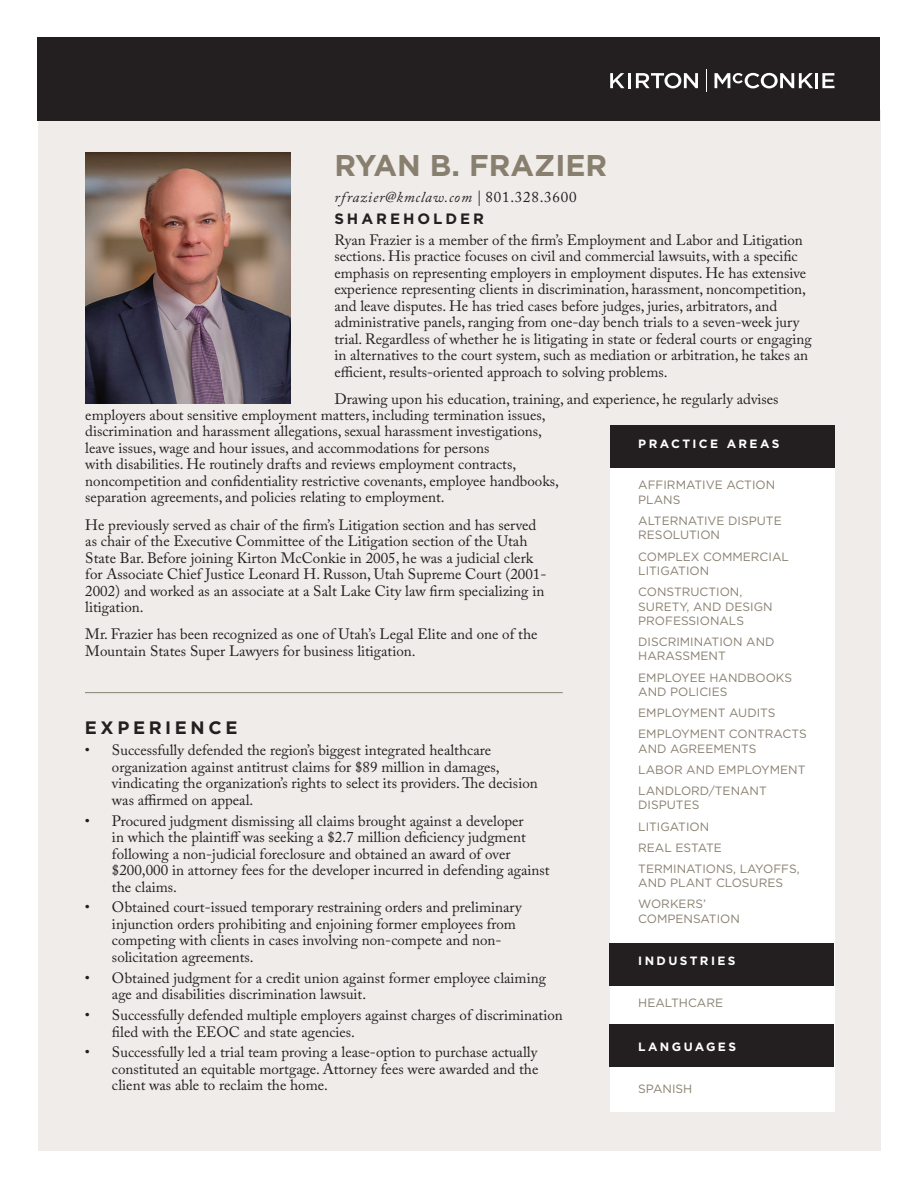
<style>
.page{position:relative;width:918px;height:1188px;background:#fff}
.page>*{position:absolute;margin:0;border:0;box-sizing:border-box;transform-origin:0 0}
.t1{font:700 30px "Gotham";color:#887f6f}
.t2{font:700 18px "Gotham";letter-spacing:.2em;color:#231f20}
.t3{font:15px/16.5px "Adobe Caslon Pro";color:#231f20}
.t4{font:italic 15px "Adobe Caslon Pro";letter-spacing:.05em;color:#231f20}
.t5{font:700 15px "Gotham";letter-spacing:.2em;color:#231f20}
.t6{font:12px/14.4px "Gotham";color:#887f6f}
.t7{font:700 12px "Gotham";letter-spacing:.2em;color:#fff}
.s1{font-style:normal}
</style>
<div class="page">
<div style="left:38px;top:110px;width:842px;height:1040px;background:#efece9"></div>
<div style="left:38px;top:38px;width:842px;height:83px;background:#231f20"></div>
<svg style="left:610px;top:73px;width:15px;height:15px"></svg>
<svg style="left:636px;top:73px;width:62px;height:15px"></svg>
<hr style="left:815px;top:73px;width:3px;height:15px;background:#fff">
<svg style="left:822px;top:73px;width:13px;height:15px"></svg>
<hr style="left:628px;top:73px;width:3px;height:15px;background:#fff">
<svg style="left:715px;top:73px;width:98px;height:15px"></svg>
<svg style="left:706px;top:69px;width:1px;height:23px"></svg>
<hr style="left:85px;top:692px;width:478px;height:1px;background:#887f6f">
<img style="left:85px;top:152px;width:206px;height:252px">
<div style="left:610px;top:426px;width:225px;height:686px;background:#fff"></div>
<div style="left:610px;top:1024px;width:224px;height:43px;background:#231f20"></div>
<div style="left:610px;top:426px;width:225px;height:42px;background:#231f20"></div>
<div style="left:610px;top:943px;width:224px;height:43px;background:#231f20"></div>
<h1 class="t1" style="left:334px;top:146px;width:274px">RYAN B. FRAZIER</h1>
<p class="t4" style="left:334px;top:188px;width:244px">rfrazier@kmclaw.com | <span class="s1">801.328.3600</span></p>
<p class="t5" style="left:334px;top:209px;width:151px">SHAREHOLDER</p>
<p class="t3" style="left:334px;top:231px;width:479px">Ryan Frazier is a member of the firm’s Employment and Labor and Litigation sections. His practice focuses on civil and commercial lawsuits, with a specific emphasis on representing employers in employment disputes. He has extensive experience representing clients in discrimination, harassment, noncompetition, and leave disputes. He has tried cases before judges, juries, arbitrators, and administrative panels, ranging from one-day bench trials to a seven-week jury trial. Regardless of whether he is litigating in state or federal courts or engaging in alternatives to the court system, such as mediation or arbitration, he takes an efficient, results-oriented approach to solving problems.</p>
<p class="t3" style="left:85px;top:391px;width:695px;text-indent:249px">Drawing upon his education, training, and experience, he regularly advises employers about sensitive employment matters, including termination issues,<br>discrimination and harassment allegations, sexual harassment investigations,<br>leave issues, wage and hour issues, and accommodations for persons<br>with disabilities. He routinely drafts and reviews employment contracts,<br>noncompetition and confidentiality restrictive covenants, employee handbooks,<br>separation agreements, and policies relating to employment.</p>
<p class="t3" style="left:85px;top:516px;width:463px">He previously served as chair of the firm’s Litigation section and has served as chair of the Executive Committee of the Litigation section of the Utah State Bar. Before joining Kirton McConkie in 2005, he was a judicial clerk for Associate Chief Justice Leonard H. Russon, Utah Supreme Court (2001- 2002) and worked as an associate at a Salt Lake City law firm specializing in litigation.</p>
<p class="t3" style="left:85px;top:626px;width:454px">Mr. Frazier has been recognized as one of Utah’s Legal Elite and one of the<br>Mountain States Super Lawyers for business litigation.</p>
<p class="t7" style="left:638px;top:436px;width:143px">PRACTICE AREAS</p>
<p class="t6" style="left:638px;top:478px;width:138px">AFFIRMATIVE ACTION<br>PLANS</p>
<p class="t6" style="left:638px;top:513px;width:145px">ALTERNATIVE DISPUTE<br>RESOLUTION</p>
<p class="t6" style="left:638px;top:549px;width:152px">COMPLEX COMMERCIAL<br>LITIGATION</p>
<p class="t6" style="left:638px;top:584px;width:136px">CONSTRUCTION,<br>SURETY, AND DESIGN<br>PROFESSIONALS</p>
<p class="t6" style="left:638px;top:634px;width:138px">DISCRIMINATION AND<br>HARASSMENT</p>
<p class="t6" style="left:638px;top:670px;width:155px">EMPLOYEE HANDBOOKS<br>AND POLICIES</p>
<p class="t6" style="left:638px;top:702px;width:170px;line-height:21.1px">EMPLOYMENT AUDITS<br>EMPLOYMENT CONTRACTS</p>
<p class="t6" style="left:638px;top:738px;width:169px;line-height:21.1px">AND AGREEMENTS<br>LABOR AND EMPLOYMENT<br>LANDLORD/TENANT</p>
<p class="t6" style="left:638px;top:794px;width:163px;line-height:21.1px">DISPUTES<br>LITIGATION<br>REAL ESTATE<br>TERMINATIONS, LAYOFFS,</p>
<p class="t6" style="left:638px;top:872px;width:146px;line-height:21.1px">AND PLANT CLOSURES<br>WORKERS’</p>
<p class="t6" style="left:638px;top:911px;width:103px">COMPENSATION</p>
<p class="t7" style="left:638px;top:953px;width:99px">INDUSTRIES</p>
<p class="t6" style="left:638px;top:995px;width:86px">HEALTHCARE</p>
<p class="t2" style="left:85px;top:716px;width:154px">EXPERIENCE</p>
<p class="t3" style="left:112px;top:742px;width:427px;text-indent:-27px">• Successfully defended the region’s biggest integrated healthcare organization against antitrust claims for $89 million in damages, vindicating the organization’s rights to select its providers. The decision was affirmed on appeal.</p>
<p class="t3" style="left:112px;top:812px;width:439px;text-indent:-27px">• Procured judgment dismissing all claims brought against a developer<br>in which the plaintiff was seeking a $2.7 million deficiency judgment following a non-judicial foreclosure and obtained an award of over $200,000 in attorney fees for the developer incurred in defending against the claims.</p>
<p class="t3" style="left:112px;top:899px;width:411px;text-indent:-27px">• Obtained court-issued temporary restraining orders and preliminary injunction orders prohibiting and enjoining former employees from competing with clients in cases involving non-compete and non&shy;solicitation agreements.</p>
<p class="t3" style="left:112px;top:969px;width:436px;text-indent:-27px">• Obtained judgment for a credit union against former employee claiming age and disabilities discrimination lawsuit.</p>
<p class="t3" style="left:112px;top:1007px;width:452px;text-indent:-27px">• Successfully defended multiple employers against charges of discrimination filed with the EEOC and state agencies.</p>
<p class="t3" style="left:112px;top:1044px;width:428px;text-align:justify;text-indent:-27px">• Successfully led a trial team proving a lease-option to purchase actually constituted an equitable mortgage. Attorney fees were awarded and the client was able to reclaim the home.</p>
<p class="t7" style="left:638px;top:1039px;width:99px">LANGUAGES</p>
<p class="t6" style="left:638px;top:1081px;width:56px">SPANISH</p>
</div>
